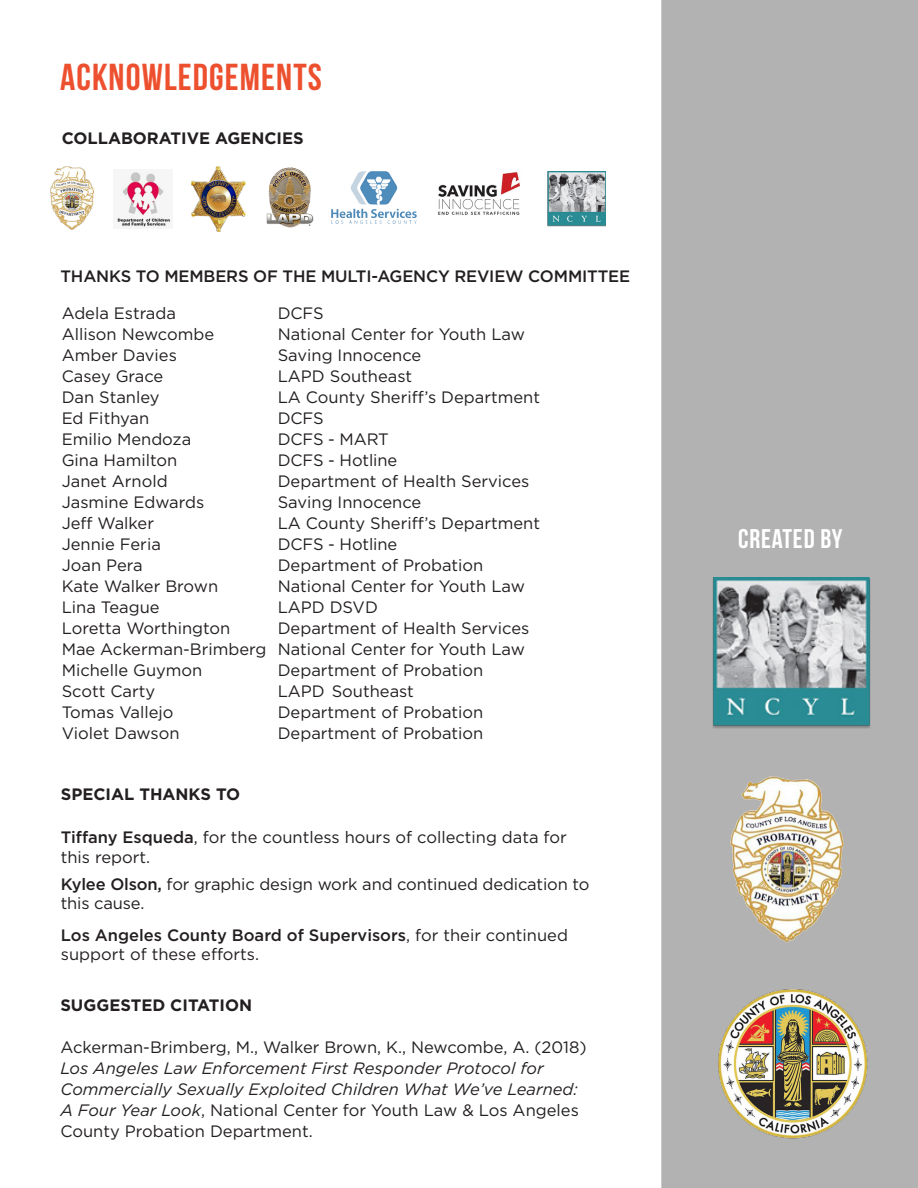
<style>
.page{position:relative;width:918px;height:1188px;background:#fff}
.page>*{position:absolute;margin:0;border:0;box-sizing:border-box;transform-origin:0 0}
.t1{font:37.5px "Bebas Neue";letter-spacing:.03em;color:#ed502e}
.t2{font:27px "Bebas Neue";letter-spacing:.03em;color:#fff}
.t3{font:16.5px/19.5px "Gotham";color:#231f20}
.t4{font:italic 16.5px/21px "Gotham";color:#231f20}
.t5{font:700 16.5px "Gotham";color:#231f20}
.t6{font:500 16.5px "Gotham";letter-spacing:-.01em;color:#231f20}
.s1{font-weight:500}
.s2{font-style:normal}
</style>
<div class="page">
<div style="left:662px;top:1px;width:255px;height:1186px;background:#b2b2b2"></div>
<div style="left:661px;top:0;width:257px;height:1188px;border:2px solid #b2b2b2"></div>
<img style="left:547px;top:171px;width:59px;height:56px">
<img style="left:50px;top:166px;width:44px;height:64px">
<img style="left:117px;top:172px;width:54px;height:56px">
<img style="left:191px;top:166px;width:55px;height:66px">
<img style="left:332px;top:171px;width:84px;height:53px">
<img style="left:438px;top:172px;width:82px;height:43px">
<img style="left:713px;top:578px;width:157px;height:150px">
<img style="left:731px;top:777px;width:112px;height:165px">
<img style="left:718px;top:989px;width:150px;height:150px">
<img style="left:267px;top:168px;width:46px;height:60px">
<h1 class="t1" style="left:60px;top:56px;width:263px">ACKNOWLEDGEMENTS</h1>
<p class="t5" style="left:62px;top:129px;width:244px">COLLABORATIVE AGENCIES</p>
<p class="t6" style="left:60px;top:266px;width:571px">THANKS TO MEMBERS OF THE MULTI-AGENCY REVIEW COMMITTEE</p>
<p class="t3" style="left:62px;top:303px;width:116px">Adela Estrada</p>
<p class="t3" style="left:278px;top:303px;width:47px">DCFS</p>
<p class="t3" style="left:62px;top:324px;width:154px">Allison Newcombe</p>
<p class="t3" style="left:278px;top:324px;width:249px">National Center for Youth Law</p>
<p class="t3" style="left:62px;top:345px;width:117px">Amber Davies</p>
<p class="t3" style="left:278px;top:345px;width:145px">Saving Innocence</p>
<p class="t3" style="left:62px;top:366px;width:103px">Casey Grace</p>
<p class="t3" style="left:278px;top:366px;width:136px">LAPD Southeast</p>
<p class="t3" style="left:62px;top:387px;width:99px">Dan Stanley</p>
<p class="t3" style="left:278px;top:387px;width:264px">LA County Sheriff’s Department</p>
<p class="t3" style="left:62px;top:408px;width:89px">Ed Fithyan</p>
<p class="t3" style="left:278px;top:408px;width:47px">DCFS</p>
<p class="t3" style="left:62px;top:429px;width:131px">Emilio Mendoza</p>
<p class="t3" style="left:278px;top:429px;width:113px">DCFS - MART</p>
<p class="t3" style="left:62px;top:450px;width:117px">Gina Hamilton</p>
<p class="t3" style="left:278px;top:450px;width:121px">DCFS - Hotline</p>
<p class="t3" style="left:62px;top:471px;width:108px">Janet Arnold</p>
<p class="t3" style="left:278px;top:471px;width:253px">Department of Health Services</p>
<p class="t3" style="left:62px;top:492px;width:144px">Jasmine Edwards</p>
<p class="t3" style="left:278px;top:492px;width:145px">Saving Innocence</p>
<p class="t3" style="left:62px;top:513px;width:94px">Jeff Walker</p>
<p class="t3" style="left:278px;top:513px;width:264px">LA County Sheriff’s Department</p>
<p class="t3" style="left:62px;top:534px;width:101px">Jennie Feria</p>
<p class="t3" style="left:278px;top:534px;width:121px">DCFS - Hotline</p>
<p class="t3" style="left:62px;top:555px;width:82px">Joan Pera</p>
<p class="t3" style="left:278px;top:555px;width:207px">Department of Probation</p>
<p class="t3" style="left:62px;top:576px;width:158px">Kate Walker Brown</p>
<p class="t3" style="left:278px;top:576px;width:249px">National Center for Youth Law</p>
<p class="t3" style="left:62px;top:597px;width:100px">Lina Teague</p>
<p class="t3" style="left:278px;top:597px;width:102px">LAPD DSVD</p>
<p class="t3" style="left:62px;top:618px;width:170px">Loretta Worthington</p>
<p class="t3" style="left:62px;top:617px;width:469px;line-height:21px;text-indent:216px">Department of Health Services<br>Mae Ackerman-Brimberg National Center for Youth Law<br>Michelle Guymon</p>
<p class="t3" style="left:278px;top:660px;width:207px">Department of Probation</p>
<p class="t3" style="left:62px;top:681px;width:95px">Scott Carty</p>
<p class="t3" style="left:278px;top:681px;width:138px">LAPD Southeast</p>
<p class="t3" style="left:62px;top:702px;width:113px">Tomas Vallejo</p>
<p class="t3" style="left:278px;top:702px;width:207px">Department of Probation</p>
<p class="t3" style="left:62px;top:723px;width:119px">Violet Dawson</p>
<p class="t3" style="left:278px;top:723px;width:207px">Department of Probation</p>
<p class="t5" style="left:61px;top:784px;width:181px">SPECIAL THANKS TO</p>
<p class="t3" style="left:61px;top:827px;width:507px"><span class="s1">Tiffany Esqueda</span>, for the countless hours of collecting data for this report.</p>
<p class="t3" style="left:61px;top:874px;width:530px"><span class="s1">Kylee Olson,</span> for graphic design work and continued dedication to this cause.</p>
<p class="t3" style="left:61px;top:925px;width:509px"><span class="s1">Los Angeles County Board of Supervisors</span>, for their continued support of these efforts.</p>
<p class="t5" style="left:60px;top:996px;width:193px">SUGGESTED CITATION</p>
<p class="t3" style="left:60px;top:1037px;width:528px">Ackerman-Brimberg, M., Walker Brown, K., Newcombe, A. (2018)</p>
<p class="t4" style="left:60px;top:1058px;width:520px">Los Angeles Law Enforcement First Responder Protocol for Commercially Sexually Exploited Children What We’ve Learned:<br>A Four Year Look<span class="s2">, National Center for Youth Law &amp; Los Angeles County Probation Department.</span></p>
<h2 class="t2" style="left:738px;top:524px;width:106px">CREATED BY</h2>
</div>
